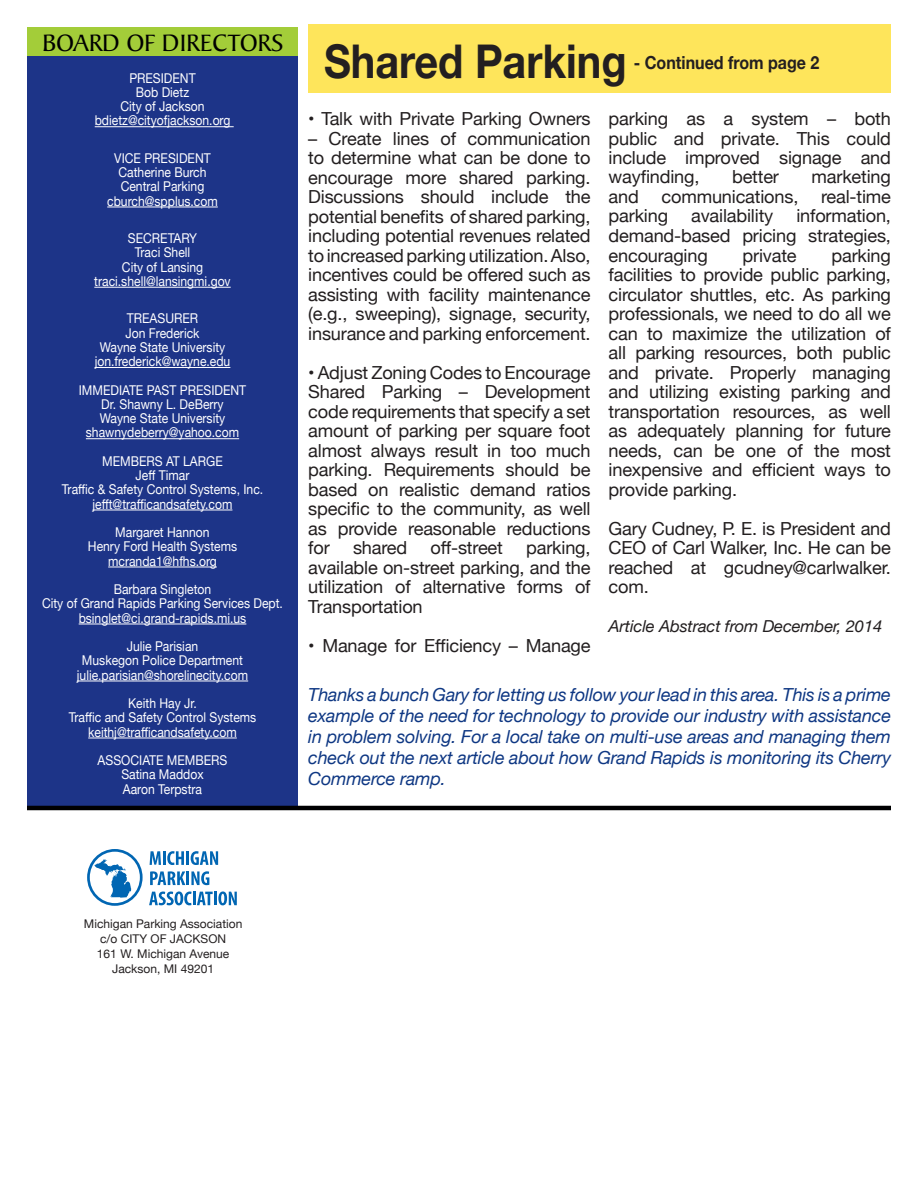
<style>
.page{position:relative;width:918px;height:1188px;background:#fff}
.page>*{position:absolute;margin:0;border:0;box-sizing:border-box;transform-origin:0 0}
.t1{font:700 46.5px "Helvetica Neue";color:#231f20;scale:.89 1}
.t2{font:25.5px "Baker Signet";color:#000001}
.t3{font:18px/19.5px "Helvetica Neue";letter-spacing:-.01em;color:#231f20;text-align:justify}
.t4{font:italic 18px/21px "Helvetica Neue";letter-spacing:-.01em;color:#0e3783;text-align:justify}
.t5{font:700 18px "Helvetica Neue";color:#231f20;scale:.89 1}
.t6{font:italic 16.5px "Helvetica Neue";letter-spacing:-.01em;color:#231f20}
.t7{font:13.5px/14.2px "Helvetica Neue";color:#fff;text-align:center;scale:.9 1}
.t8{font:12px/15px "Helvetica Neue";color:#231f20;text-align:center}
</style>
<div class="page">
<div style="left:27px;top:27px;width:271px;height:781px;background:#1d3488"></div>
<div style="left:27px;top:27px;width:271px;height:29px;background:#a3cd39"></div>
<hr style="left:95px;top:126px;width:139px;height:1px;background:#fff">
<hr style="left:107px;top:207px;width:111px;height:1px;background:#fff">
<hr style="left:94px;top:287px;width:137px;height:1px;background:#fff">
<hr style="left:95px;top:367px;width:135px;height:1px;background:#fff">
<hr style="left:86px;top:438px;width:153px;height:1px;background:#fff">
<hr style="left:93px;top:510px;width:139px;height:1px;background:#fff">
<hr style="left:108px;top:567px;width:109px;height:1px;background:#fff">
<hr style="left:79px;top:624px;width:167px;height:1px;background:#fff">
<hr style="left:77px;top:681px;width:171px;height:1px;background:#fff">
<hr style="left:88px;top:738px;width:149px;height:1px;background:#fff">
<svg style="left:87px;top:849px;width:56px;height:57px"></svg>
<svg style="left:150px;top:851px;width:11px;height:14px"></svg>
<hr style="left:163px;top:851px;width:3px;height:14px;background:#0166b3">
<svg style="left:167px;top:851px;width:17px;height:14px"></svg>
<hr style="left:186px;top:851px;width:3px;height:14px;background:#0166b3">
<svg style="left:191px;top:851px;width:27px;height:14px"></svg>
<svg style="left:150px;top:871px;width:35px;height:14px"></svg>
<hr style="left:186px;top:871px;width:3px;height:14px;background:#0166b3">
<svg style="left:191px;top:871px;width:18px;height:14px"></svg>
<svg style="left:149px;top:891px;width:88px;height:14px"></svg>
<hr style="left:27px;top:806px;width:864px;height:4px;background:#000001">
<div style="left:308px;top:25px;width:583px;height:68px;background:#fee55b"></div>
<h2 class="t2" style="left:42px;top:29px;width:243px">BOARD OF DIRECTORS</h2>
<p class="t7" style="left:95px;top:71px;width:152px">PRESIDENT<br>Bob Dietz<br>City of Jackson bdietz@cityofjackson.org</p>
<p class="t7" style="left:107px;top:152px;width:124px">VICE PRESIDENT<br>Catherine Burch<br>Central Parking cburch@spplus.com</p>
<p class="t7" style="left:94px;top:232px;width:153px">SECRETARY<br>Traci Shell<br>City of Lansing traci.shell@lansingmi.gov</p>
<p class="t7" style="left:95px;top:312px;width:152px">TREASURER<br>Jon Frederick<br>Wayne State University jon.frederick@wayne.edu</p>
<p class="t7" style="left:79px;top:384px;width:188px">IMMEDIATE PAST PRESIDENT<br>Dr. Shawny L. DeBerry<br>Wayne State University shawnydeberry@yahoo.com</p>
<p class="t7" style="left:62px;top:455px;width:225px">MEMBERS AT LARGE<br>Jeff Timar<br>Traffic &amp; Safety Control Systems, Inc. jefft@trafficandsafety.com</p>
<p class="t7" style="left:88px;top:526px;width:167px">Margaret Hannon<br>Henry Ford Health Systems mcranda1@hfhs.org</p>
<p class="t7" style="left:42px;top:583px;width:269px">Barbara Singleton<br>City of Grand Rapids Parking Services Dept. bsinglet@ci.grand-rapids.mi.us</p>
<p class="t7" style="left:77px;top:640px;width:192px">Julie Parisian<br>Muskegon Police Department julie.parisian@shorelinecity.com</p>
<p class="t7" style="left:69px;top:697px;width:210px">Keith Hay Jr.<br>Traffic and Safety Control Systems keithj@trafficandsafety.com</p>
<p class="t7" style="left:98px;top:754px;width:146px">ASSOCIATE MEMBERS<br>Satina Maddox<br>Aaron Terpstra</p>
<h1 class="t1" style="left:324px;top:25px;width:342px">Shared Parking</h1>
<p class="t5" style="left:634px;top:49px;width:210px">- Continued from page 2</p>
<p class="t3" style="left:308px;top:110px;width:284px">• Talk with Private Parking Owners</p>
<p class="t3" style="left:308px;top:130px;width:284px">– Create lines of communication to determine what can be done to encourage more shared parking.<br>Discussions should include the potential benefits of shared parking, including potential revenues related to increased parking utilization. Also, incentives could be offered such as assisting with facility maintenance (e.g., sweeping), signage, security, insurance and parking enforcement.</p>
<p class="t3" style="left:308px;top:363px;width:284px">• Adjust Zoning Codes to Encourage Shared Parking – Development code requirements that specify a set amount of parking per square foot almost always result in too much parking. Requirements should be based on realistic demand ratios specific to the community, as well as provide reasonable reductions for</p>
<p class="t3" style="left:609px;top:110px;width:284px">parking as a system – both public and private. This could include improved signage and wayfinding,</p>
<p class="t3" style="left:732px;top:168px;width:48px">better</p>
<p class="t3" style="left:812px;top:168px;width:81px">marketing</p>
<p class="t3" style="left:609px;top:188px;width:32px">and</p>
<p class="t3" style="left:662px;top:188px;width:138px">communications,</p>
<p class="t3" style="left:821px;top:188px;width:71px">real-time</p>
<p class="t3" style="left:609px;top:207px;width:61px">parking</p>
<p class="t3" style="left:691px;top:207px;width:84px">availability</p>
<p class="t3" style="left:609px;top:207px;width:284px;text-indent:188px">information, demand-based pricing strategies, encouraging</p>
<p class="t3" style="left:609px;top:247px;width:284px;text-indent:223px">parking facilities to provide public parking, circulator shuttles, etc. As parking professionals, we need to do all we can to maximize the utilization of all parking resources, both public and private. Properly managing and utilizing existing parking and transportation resources, as well as adequately planning for future needs, can be one of the most inexpensive and efficient ways to provide parking.</p>
<p class="t3" style="left:609px;top:519px;width:284px">Gary Cudney, P. E. is President and CEO of Carl Walker, Inc. He can be reached at gcudney@carlwalker. com.</p>
<p class="t6" style="left:609px;top:614px;width:275px">Article Abstract from December, 2014</p>
<p class="t3" style="left:743px;top:247px;width:56px">private</p>
<p class="t3" style="left:353px;top:539px;width:56px">shared</p>
<p class="t3" style="left:431px;top:539px;width:74px">off-street</p>
<p class="t3" style="left:308px;top:539px;width:284px;text-indent:218px">parking, available on-street parking, and the utilization of alternative forms of Transportation</p>
<p class="t3" style="left:308px;top:636px;width:284px">• Manage for Efficiency – Manage</p>
<p class="t4" style="left:308px;top:685px;width:584px">Thanks a bunch Gary for letting us follow your lead in this area. This is a prime example of the need for technology to provide our industry with assistance in problem solving. For a local take on multi-use areas and managing them check out the next article about how Grand Rapids is monitoring its Cherry Commerce ramp.</p>
<p class="t8" style="left:84px;top:917px;width:160px">Michigan Parking Association c/o CITY OF JACKSON<br>161 W. Michigan Avenue<br>Jackson, MI 49201</p>
</div>
